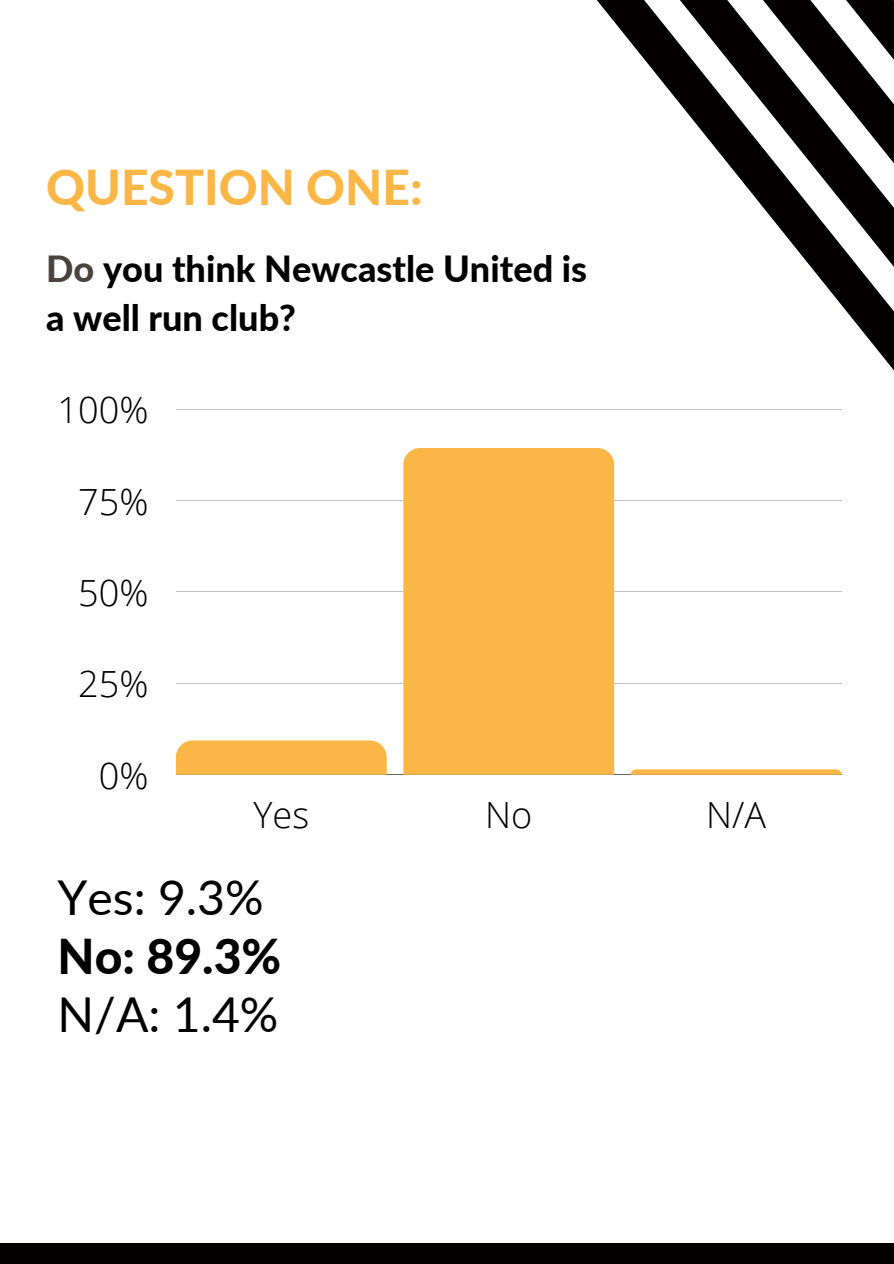
<style>
.page{position:relative;width:894px;height:1264px;background:#fff}
.page>*{position:absolute;margin:0;border:0;box-sizing:border-box;transform-origin:0 0}
.t1{font:48px "Lato";color:#000}
.t2{font:800 48px "Lato";color:#fab747}
.t3{font:800 48px "Lato";color:#000}
.t4{font:800 36px/49.5px "Lato";color:#000}
.t5{font:300 36px "Open Sans";color:#000}
.s1{color:#49433c}
</style>
<div class="page">
<div style="left:0;top:1242px;width:893px;height:21px;background:#030000"></div>
<svg style="left:855px;top:322px;width:38px;height:41px;fill:#030000"></svg>
<svg style="left:823px;top:282px;width:70px;height:40px;fill:#030000"></svg>
<svg style="left:597px;top:0;width:296px;height:282px"></svg>
<hr style="left:176px;top:409px;width:665px;height:1px;background:#000">
<hr style="left:176px;top:500px;width:665px;height:1px;background:#000">
<hr style="left:176px;top:591px;width:665px;height:1px;background:#000">
<hr style="left:176px;top:683px;width:665px;height:1px;background:#000">
<hr style="left:176px;top:774px;width:665px;height:1px;background:#000">
<div style="left:176px;top:740px;width:210px;height:34px;background:#fab747"></div>
<div style="left:403px;top:448px;width:211px;height:326px;background:#fab747"></div>
<svg style="left:630px;top:769px;width:211px;height:5px"></svg>
<h1 class="t2" style="left:46px;top:158px;width:378px">QUESTION ONE:</h1>
<p class="t4" style="left:46px;top:243px;width:542px"><span class="s1">Do</span> you think Newcastle United is a well run club?</p>
<p class="t5" style="left:58px;top:385px;width:92px">100%</p>
<p class="t5" style="left:78px;top:476px;width:72px">75%</p>
<p class="t5" style="left:78px;top:567px;width:72px">50%</p>
<p class="t5" style="left:78px;top:659px;width:72px">25%</p>
<p class="t5" style="left:99px;top:750px;width:51px">0%</p>
<p class="t5" style="left:253px;top:789px;width:57px">Yes</p>
<p class="t5" style="left:485px;top:789px;width:49px">No</p>
<p class="t5" style="left:706px;top:789px;width:61px">N/A</p>
<h1 class="t1" style="left:58px;top:867px;width:207px">Yes: 9.3%</h1>
<h1 class="t3" style="left:58px;top:926px;width:225px">No: 89.3%</h1>
<h1 class="t1" style="left:58px;top:984px;width:222px">N/A: 1.4%</h1>
</div>
